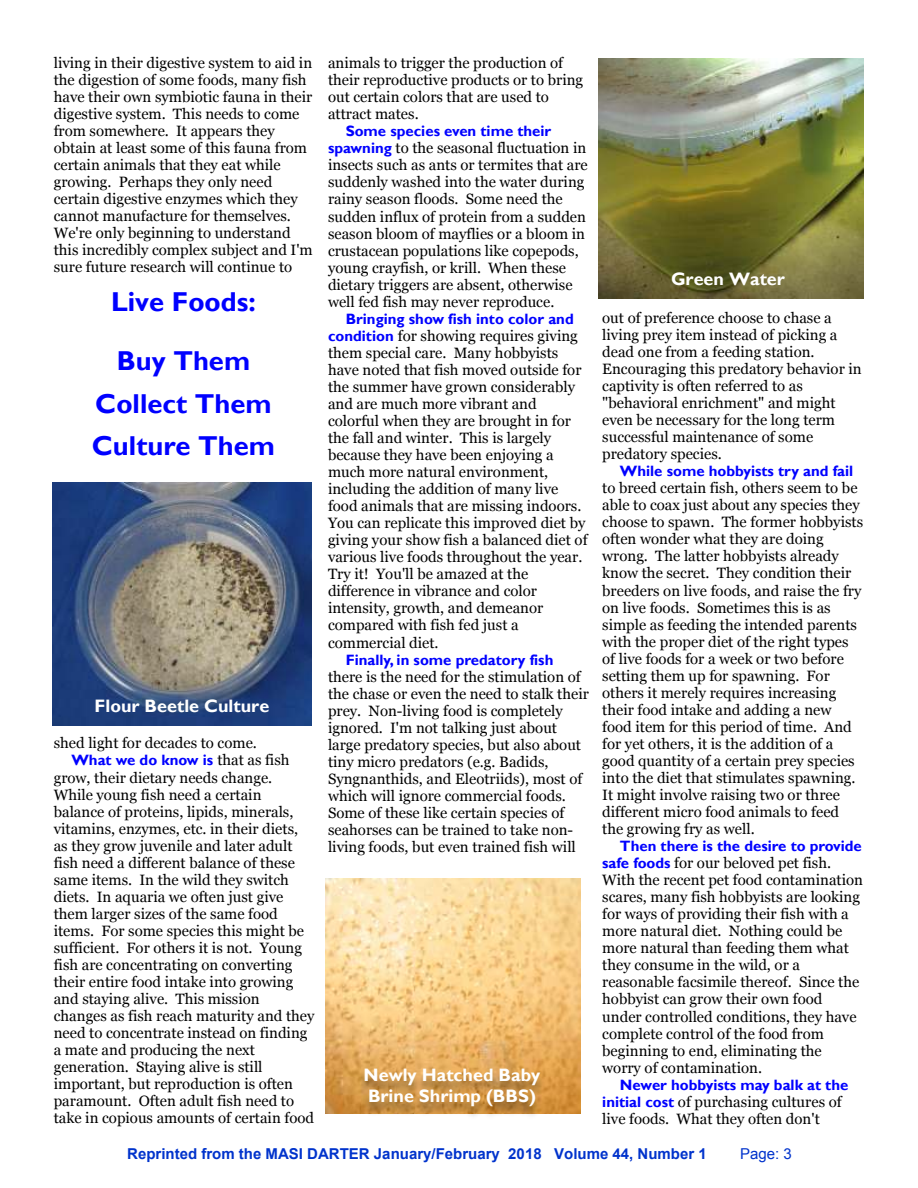
<style>
.page{position:relative;width:918px;height:1188px;background:#fff}
.page>*{position:absolute;margin:0;border:0;box-sizing:border-box;transform-origin:0 0}
.t1{font:700 27.3px/58.9px "Gill Sans";color:#00f}
.t2{font:700 18px/20.9px "Gill Sans";color:#fff}
.t3{font:15px/17px "Georgia";color:#000}
.t4{font:700 15px "Gill Sans";color:#00f}
.t5{font:700 15px "Arial";color:#03c}
.t6{font:15px "Arial";color:#03c}
.s1{font-family:"Georgia";font-weight:400;color:#000}
.s2{font-family:"Gill Sans";font-weight:700;color:#00f}
</style>
<div class="page">
<img style="left:52px;top:483px;width:260px;height:242px">
<img style="left:598px;top:58px;width:266px;height:240px">
<img style="left:325px;top:878px;width:255px;height:235px">
<img style="left:334px;top:1059px;width:236px;height:57px">
<p class="t3" style="left:54px;top:55px;width:261px">living in their digestive system to aid in the digestion of some foods, many fish have their own symbiotic fauna in their digestive system. This needs to come from somewhere. It appears they obtain at least some of this fauna from certain animals that they eat while growing. Perhaps they only need certain digestive enzymes which they cannot manufacture for themselves.<br>We're only beginning to understand this incredibly complex subject and I'm sure future research will continue to</p>
<h1 class="t1" style="left:111px;top:275px;width:146px">Live Foods:<br>Buy Them</h1>
<h1 class="t1" style="left:92px;top:385px;width:185px;line-height:42.6px">Collect Them<br>Culture Them</h1>
<p class="t2" style="left:95px;top:697px;width:176px">Flour Beetle Culture</p>
<p class="t3" style="left:54px;top:736px;width:205px">shed light for decades to come.</p>
<p class="t4" style="left:71px;top:755px;width:220px">What we do know is <span class="s1">that as fish</span></p>
<p class="t3" style="left:54px;top:770px;width:262px">grow, their dietary needs change.<br>While young fish need a certain balance of proteins, lipids, minerals, vitamins, enzymes, etc. in their diets, as they grow juvenile and later adult fish need a different balance of these same items. In the wild they switch diets. In aquaria we often just give them larger sizes of the same food items. For some species this might be sufficient. For others it is not. Young fish are concentrating on converting their entire food intake into growing and staying alive. This mission changes as fish reach maturity and they need to concentrate instead on finding a mate and producing the next generation. Staying alive is still important, but reproduction is often paramount. Often adult fish need to take in copious amounts of certain food</p>
<p class="t3" style="left:328px;top:55px;width:257px">animals to trigger the production of their reproductive products or to bring out certain colors that are used to attract mates.</p>
<p class="t4" style="left:346px;top:126px;width:207px">Some species even time their</p>
<p class="t3" style="left:328px;top:141px;width:261px"><span class="s2">spawning</span> to the seasonal fluctuation in insects such as ants or termites that are suddenly washed into the water during rainy season floods. Some need the sudden influx of protein from a sudden season bloom of mayflies or a bloom in crustacean populations like copepods, young crayfish, or krill. When these dietary triggers are absent, otherwise well fed fish may never reproduce.</p>
<p class="t4" style="left:346px;top:313px;width:230px">Bringing show fish into color and</p>
<p class="t3" style="left:328px;top:329px;width:261px"><span class="s2">condition</span> for showing requires giving them special care. Many hobbyists have noted that fish moved outside for the summer have grown considerably and are much more vibrant and colorful when they are brought in for the fall and winter. This is largely because they have been enjoying a much more natural environment, including the addition of many live food animals that are missing indoors.<br>You can replicate this improved diet by giving your show fish a balanced diet of various live foods throughout the year.<br>Try it! You'll be amazed at the difference in vibrance and color intensity, growth, and demeanor compared with fish fed just a commercial diet.</p>
<p class="t4" style="left:346px;top:654px;width:209px">Finally, in some predatory fish</p>
<p class="t3" style="left:328px;top:669px;width:262px">there is the need for the stimulation of the chase or even the need to stalk their prey. Non-living food is completely ignored. I'm not talking just about large predatory species, but also about tiny micro predators (e.g. Badids, Syngnanthids, and Eleotriids), most of which will ignore commercial foods.<br>Some of these like certain species of seahorses can be trained to take non&shy;living foods, but even trained fish will</p>
<p class="t2" style="left:364px;top:1067px;width:178px">Newly Hatched Baby<br>Brine Shrimp (BBS)</p>
<p class="t2" style="left:671px;top:271px;width:115px">Green Water</p>
<p class="t3" style="left:602px;top:310px;width:261px">out of preference choose to chase a living prey item instead of picking a dead one from a feeding station.<br>Encouraging this predatory behavior in captivity is often referred to as "behavioral enrichment" and might even be necessary for the long term successful maintenance of some predatory species.</p>
<p class="t4" style="left:620px;top:466px;width:235px">While some hobbyists try and fail</p>
<p class="t3" style="left:602px;top:481px;width:262px">to breed certain fish, others seem to be able to coax just about any species they choose to spawn. The former hobbyists often wonder what they are doing wrong. The latter hobbyists already know the secret. They condition their breeders on live foods, and raise the fry on live foods. Sometimes this is as simple as feeding the intended parents with the proper diet of the right types of live foods for a week or two before setting them up for spawning. For others it merely requires increasing their food intake and adding a new food item for this period of time. And for yet others, it is the addition of a good quantity of a certain prey species into the diet that stimulates spawning.<br>It might involve raising two or three different micro food animals to feed the growing fry as well.</p>
<p class="t4" style="left:620px;top:841px;width:243px">Then there is the desire to provide</p>
<p class="t3" style="left:602px;top:856px;width:262px"><span class="s2">safe foods</span> for our beloved pet fish.<br>With the recent pet food contamination scares, many fish hobbyists are looking for ways of providing their fish with a more natural diet. Nothing could be more natural than feeding them what they consume in the wild, or a reasonable facsimile thereof. Since the hobbyist can grow their own food under controlled conditions, they have complete control of the food from beginning to end, eliminating the worry of contamination.</p>
<p class="t4" style="left:620px;top:1079px;width:230px">Newer hobbyists may balk at the</p>
<p class="t3" style="left:602px;top:1094px;width:241px"><span class="s2">initial cost</span> of purchasing cultures of live foods. What they often don't</p>
<p class="t5" style="left:127px;top:1148px;width:581px">Reprinted from the MASI DARTER January/February 2018 Volume 44, Number 1</p>
<p class="t6" style="left:740px;top:1148px;width:53px">Page: 3</p>
</div>
